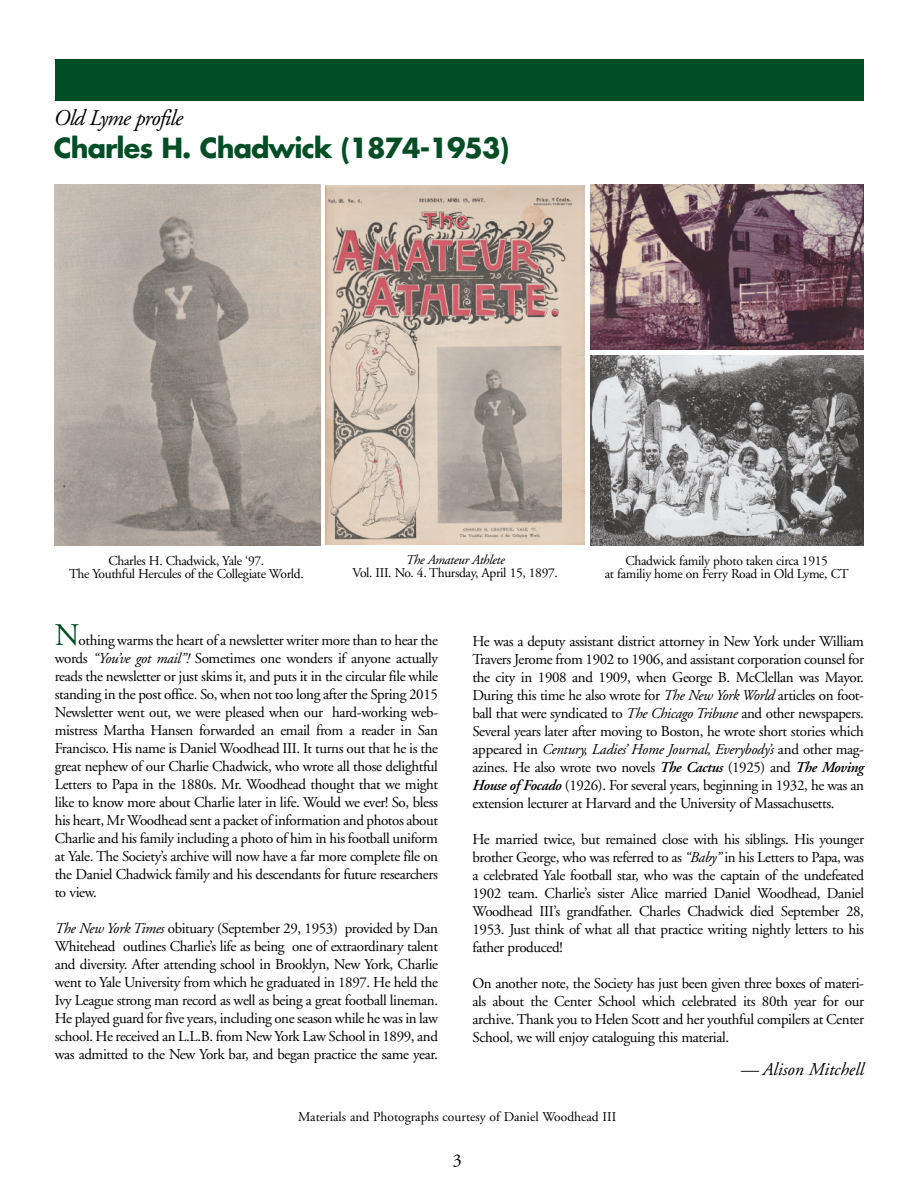
<style>
.page{position:relative;width:918px;height:1188px;background:#fff}
.page>*{position:absolute;margin:0;border:0;box-sizing:border-box;transform-origin:0 0}
.t1{font:700 27px "Futura Std";letter-spacing:-.035em;color:#004d26}
.t2{font:italic 22.5px "Adobe Garamond";letter-spacing:-.035em;color:#000}
.t3{font:italic 18px "Adobe Garamond";color:#000}
.t4{font:18px "Adobe Garamond";color:#000}
.t5{font:15px/18px "Adobe Garamond";letter-spacing:-.025em;color:#000;text-align:justify}
.t6{font:13.5px/13.5px "Adobe Garamond";letter-spacing:-.025em;color:#000;text-align:center}
.t7{font:13.5px "Adobe Garamond";color:#000}
.t8{font:italic 13.5px "Adobe Garamond";letter-spacing:-.025em;color:#000}
.s1{font-size:31.5px;color:#004d26}
.s2{font-style:italic}
.s3{font-weight:600;font-style:italic}
</style>
<div class="page">
<div style="left:55px;top:59px;width:809px;height:42px;background:#004d26"></div>
<img style="left:55px;top:184px;width:265px;height:361px">
<img style="left:590px;top:355px;width:274px;height:190px">
<img style="left:326px;top:185px;width:259px;height:359px">
<img style="left:590px;top:185px;width:274px;height:165px">
<h2 class="t2" style="left:54px;top:109px;width:130px">Old Lyme profile</h2>
<h1 class="t1" style="left:54px;top:135px;width:457px">Charles H. Chadwick (1874-1953)</h1>
<p class="t6" style="left:69px;top:555px;width:236px">Charles H. Chadwick, Yale ‘97.<br>The Youthful Hercules of the Collegiate World.</p>
<p class="t8" style="left:406px;top:554px;width:101px">The Amateur Athlete</p>
<p class="t6" style="left:353px;top:568px;width:207px">Vol. III. No. 4. Thursday, April 15, 1897.</p>
<p class="t6" style="left:605px;top:555px;width:245px">Chadwick family photo taken circa 1915<br>at familiy home on Ferry Road in Old Lyme, CT</p>
<p class="t5" style="left:55px;top:633px;width:385px"><span class="s1">N</span>othing warms the heart of a newsletter writer more than to hear the words <span class="s2">“You’ve got mail”!</span> Sometimes one wonders if anyone actually reads the newsletter or just skims it, and puts it in the circular file while standing in the post office. So, when not too long after the Spring 2015<br>Newsletter went out, we were pleased when our hard-working web&shy;mistress Martha Hansen forwarded an email from a reader in San Francisco. His name is Daniel Woodhead III. It turns out that he is the great nephew of our Charlie Chadwick, who wrote all those delightful Letters to Papa in the 1880s. Mr. Woodhead thought that we might like to know more about Charlie later in life. Would we ever! So, bless his heart, Mr Woodhead sent a packet of information and photos about Charlie and his family including a photo of him in his football uniform at Yale. The Society’s archive will now have a far more complete file on the Daniel Chadwick family and his descendants for future researchers to view.</p>
<p class="t5" style="left:55px;top:921px;width:385px"><span class="s2">The New York Times</span> obituary (September 29, 1953) provided by Dan Whitehead outlines Charlie’s life as being one of extraordinary talent and diversity. After attending school in Brooklyn, New York, Charlie went to Yale University from which he graduated in 1897. He held the Ivy League strong man record as well as being a great football lineman.<br>He played guard for five years, including one season while he was in law school. He received an L.L.B. from New York Law School in 1899, and was admitted to the New York bar, and began practice the same year.</p>
<p class="t5" style="left:472px;top:633px;width:393px">He was a deputy assistant district attorney in New York under William Travers Jerome from 1902 to 1906, and assistant corporation counsel for the city in 1908 and 1909, when George B. McClellan was Mayor.<br>During this time he also wrote for <span class="s2">The New York World</span> articles on foot&shy;ball that were syndicated to <span class="s2">The Chicago Tribune</span> and other newspapers.<br>Several years later after moving to Boston, he wrote short stories which appeared in <span class="s2">Century, Ladies’ Home Journal, Everybody’s</span> and other mag&shy;azines. He also wrote two novels <span class="s3">The Cactus</span> (1925) and <span class="s3">The Moving House of Focado</span> (1926). For several years, beginning in 1932, he was an extension lecturer at Harvard and the University of Massachusetts.</p>
<p class="t5" style="left:472px;top:831px;width:393px">He married twice, but remained close with his siblings. His younger brother George, who was referred to as <span class="s2">“Baby”</span> in his Letters to Papa, was a celebrated Yale football star, who was the captain of the undefeated 1902 team. Charlie’s sister Alice married Daniel Woodhead, Daniel Woodhead III’s grandfather. Charles Chadwick died September 28, 1953. Just think of what all that practice writing nightly letters to his father produced!</p>
<p class="t5" style="left:472px;top:975px;width:393px">On another note, the Society has just been given three boxes of materi&shy;als about the Center School which celebrated its 80th year for our archive. Thank you to Helen Scott and her youthful compilers at Center School, we will enjoy cataloguing this material.</p>
<p class="t3" style="left:741px;top:1062px;width:125px">— Alison Mitchell</p>
<p class="t7" style="left:298px;top:1112px;width:320px">Materials and Photographs courtesy of Daniel Woodhead III</p>
<p class="t4" style="left:453px;top:1154px;width:10px">3</p>
</div>
